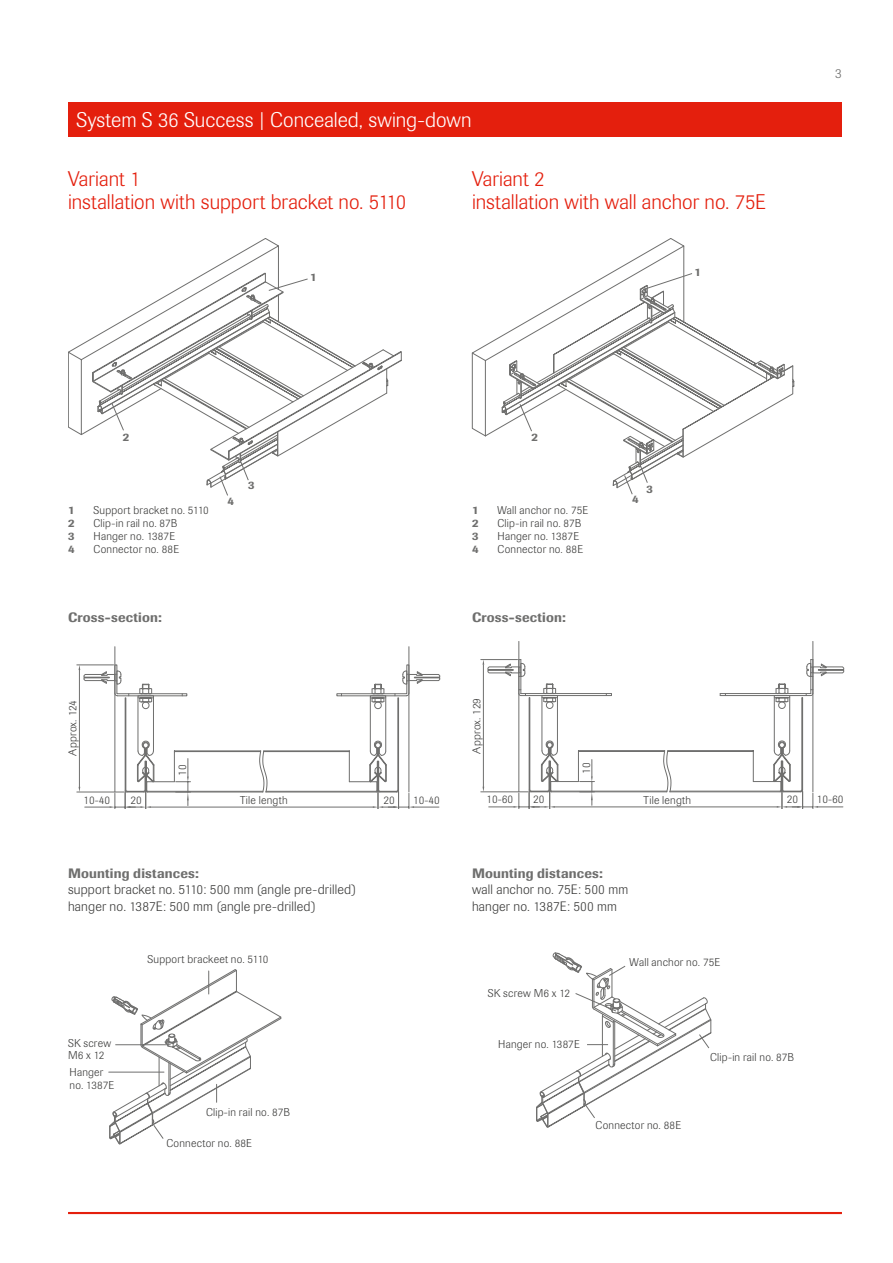
<style>
.page{position:relative;width:893px;height:1263px;background:#fff}
.page>*{position:absolute;margin:0;border:0;box-sizing:border-box;transform-origin:0 0}
.t1{font:300 21px/23.1px "Imago Pro";color:#e41f0d}
.t2{font:300 21px "Imago Pro";color:#fff}
.t3{font:300 13.5px/16.5px "Imago Pro";letter-spacing:.01em;color:#3b3b3a}
.t4{font:500 13.5px "Imago Pro";letter-spacing:.015em;color:#6f6f6e}
.t5{font:300 13.5px "Imago Pro";color:#6f6f6e}
.t6{font:300 11.4px "Imago Pro";color:#3b3b3a}
.t7{font:300 11.25px/12.5px "Imago Pro";letter-spacing:.02em;color:#3b3b3a}
.t8{font:500 11.25px "Imago Pro";color:#6f6f6e}
</style>
<div class="page">
<div style="left:68px;top:102px;width:774px;height:34px;background:#e41f0d"></div>
<hr style="left:68px;top:1212px;width:774px;height:2px;background:#e41f0d">
<svg style="left:68px;top:238px;width:334px;height:258px"></svg>
<svg style="left:471px;top:238px;width:324px;height:257px"></svg>
<hr style="left:147px;top:791px;width:116px;height:1px;background:#6f6f6e">
<hr style="left:147px;top:792px;width:116px;height:1px;background:#6f6f6e">
<hr style="left:115px;top:647px;width:1px;height:145px;background:#6f6f6e">
<div style="left:115px;top:665px;width:2px;height:28px;border:1px solid #6f6f6e"></div>
<svg style="left:114px;top:692px;width:4px;height:4px"></svg>
<div style="left:117px;top:693px;width:70px;height:3px;border:1px solid #6f6f6e"></div>
<div style="left:125px;top:697px;width:1px;height:93px;border:1px solid #6f6f6e"></div>
<hr style="left:174px;top:750px;width:87px;height:1px;background:#6f6f6e">
<hr style="left:174px;top:751px;width:87px;height:1px;background:#6f6f6e">
<svg style="left:259px;top:750px;width:9px;height:43px"></svg>
<hr style="left:266px;top:791px;width:110px;height:1px;background:#6f6f6e">
<hr style="left:266px;top:792px;width:110px;height:1px;background:#6f6f6e">
<div style="left:406px;top:665px;width:3px;height:28px;border:1px solid #6f6f6e"></div>
<div style="left:337px;top:693px;width:70px;height:3px;border:1px solid #6f6f6e"></div>
<svg style="left:402px;top:670px;width:38px;height:15px"></svg>
<div style="left:398px;top:697px;width:1px;height:93px;border:1px solid #6f6f6e"></div>
<hr style="left:264px;top:750px;width:85px;height:1px;background:#6f6f6e">
<hr style="left:264px;top:751px;width:85px;height:1px;background:#6f6f6e">
<hr style="left:77px;top:665px;width:37px;height:1px;background:#6f6f6e">
<hr style="left:77px;top:792px;width:47px;height:1px;background:#6f6f6e">
<hr style="left:79px;top:670px;width:1px;height:117px;background:#6f6f6e">
<svg style="left:79px;top:665px;width:43px;height:20px"></svg>
<div style="left:138px;top:695px;width:16px;height:56px;border:1px solid #6f6f6e"></div>
<svg style="left:138px;top:683px;width:15px;height:26px"></svg>
<div style="left:370px;top:695px;width:16px;height:56px;border:1px solid #6f6f6e"></div>
<svg style="left:370px;top:683px;width:16px;height:26px"></svg>
<hr style="left:409px;top:647px;width:1px;height:145px;background:#6f6f6e">
<hr style="left:151px;top:807px;width:222px;height:1px;background:#6f6f6e">
<svg style="left:79px;top:740px;width:111px;height:68px"></svg>
<svg style="left:349px;top:740px;width:90px;height:68px"></svg>
<hr style="left:521px;top:695px;width:90px;height:1px;background:#6f6f6e">
<hr style="left:521px;top:693px;width:90px;height:1px;background:#6f6f6e">
<hr style="left:521px;top:659px;width:1px;height:34px;background:#6f6f6e">
<svg style="left:518px;top:689px;width:8px;height:7px"></svg>
<hr style="left:720px;top:695px;width:91px;height:1px;background:#6f6f6e">
<hr style="left:720px;top:693px;width:91px;height:1px;background:#6f6f6e">
<hr style="left:810px;top:659px;width:1px;height:34px;background:#6f6f6e">
<svg style="left:806px;top:689px;width:7px;height:7px"></svg>
<svg style="left:806px;top:659px;width:38px;height:18px"></svg>
<hr style="left:551px;top:791px;width:116px;height:1px;background:#6f6f6e">
<div style="left:529px;top:697px;width:1px;height:93px;border:1px solid #6f6f6e"></div>
<hr style="left:578px;top:750px;width:87px;height:1px;background:#6f6f6e">
<hr style="left:578px;top:751px;width:86px;height:1px;background:#6f6f6e">
<div style="left:542px;top:695px;width:16px;height:56px;border:1px solid #6f6f6e"></div>
<svg style="left:542px;top:683px;width:15px;height:26px"></svg>
<svg style="left:663px;top:750px;width:9px;height:43px"></svg>
<hr style="left:670px;top:791px;width:110px;height:1px;background:#6f6f6e">
<div style="left:801px;top:697px;width:2px;height:93px;border:1px solid #6f6f6e"></div>
<hr style="left:668px;top:750px;width:85px;height:1px;background:#6f6f6e">
<hr style="left:668px;top:751px;width:85px;height:1px;background:#6f6f6e">
<div style="left:774px;top:695px;width:16px;height:56px;border:1px solid #6f6f6e"></div>
<svg style="left:774px;top:683px;width:16px;height:26px"></svg>
<hr style="left:519px;top:641px;width:1px;height:151px;background:#6f6f6e">
<hr style="left:813px;top:641px;width:1px;height:151px;background:#6f6f6e">
<hr style="left:481px;top:659px;width:37px;height:1px;background:#6f6f6e">
<hr style="left:481px;top:791px;width:47px;height:1px;background:#6f6f6e">
<hr style="left:483px;top:665px;width:1px;height:122px;background:#6f6f6e">
<svg style="left:482px;top:659px;width:44px;height:18px"></svg>
<hr style="left:555px;top:806px;width:222px;height:1px;background:#6f6f6e">
<svg style="left:482px;top:740px;width:112px;height:68px"></svg>
<svg style="left:753px;top:740px;width:90px;height:68px"></svg>
<svg style="left:108px;top:969px;width:173px;height:176px"></svg>
<svg style="left:536px;top:952px;width:175px;height:176px"></svg>
<h1 class="t2" style="left:77px;top:106px;width:397px">System S 36 Success | Concealed, swing-down</h1>
<h1 class="t1" style="left:68px;top:167px;width:340px">Variant 1<br>installation with support bracket no. 5110</h1>
<h1 class="t1" style="left:472px;top:167px;width:295px">Variant 2<br>installation with wall anchor no. 75E</h1>
<p class="t8" style="left:310px;top:270px;width:8px">1</p>
<p class="t8" style="left:694px;top:264px;width:8px">1</p>
<p class="t8" style="left:123px;top:429px;width:8px">2</p>
<p class="t8" style="left:532px;top:430px;width:8px">2</p>
<p class="t8" style="left:248px;top:478px;width:8px">3</p>
<p class="t8" style="left:646px;top:481px;width:8px">3</p>
<p class="t8" style="left:68px;top:503px;width:8px">1</p>
<p class="t7" style="left:94px;top:504px;width:117px">Support bracket no. 5110</p>
<p class="t8" style="left:68px;top:516px;width:8px">2</p>
<p class="t7" style="left:94px;top:517px;width:85px">Clip-in rail no. 87B</p>
<p class="t8" style="left:68px;top:529px;width:8px">3</p>
<p class="t7" style="left:94px;top:530px;width:83px">Hanger no. 1387E</p>
<p class="t8" style="left:68px;top:541px;width:8px">4</p>
<p class="t7" style="left:94px;top:542px;width:87px">Connector no. 88E</p>
<p class="t8" style="left:228px;top:493px;width:8px">4</p>
<p class="t8" style="left:472px;top:503px;width:8px">1</p>
<p class="t7" style="left:497px;top:504px;width:92px">Wall anchor no. 75E</p>
<p class="t8" style="left:472px;top:516px;width:8px">2</p>
<p class="t7" style="left:497px;top:517px;width:85px">Clip-in rail no. 87B</p>
<p class="t8" style="left:472px;top:529px;width:8px">3</p>
<p class="t7" style="left:497px;top:530px;width:83px">Hanger no. 1387E</p>
<p class="t8" style="left:472px;top:541px;width:8px">4</p>
<p class="t7" style="left:497px;top:542px;width:87px">Connector no. 88E</p>
<p class="t8" style="left:632px;top:492px;width:8px">4</p>
<p class="t4" style="left:68px;top:609px;width:95px">Cross-section:</p>
<p class="t4" style="left:472px;top:609px;width:95px">Cross-section:</p>
<p class="t7" style="left:66px;top:756px;width:57px;rotate:-90deg">Approx. 124</p>
<p class="t7" style="left:470px;top:754px;width:57px;rotate:-90deg">Approx. 129</p>
<p class="t6" style="left:175px;top:775px;width:13px;rotate:-90deg">10</p>
<p class="t6" style="left:579px;top:774px;width:13px;rotate:-90deg">10</p>
<p class="t5" style="left:835px;top:65px;width:8px">3</p>
<p class="t6" style="left:83px;top:793px;width:28px">10-40</p>
<p class="t7" style="left:240px;top:793px;width:49px">Tile length</p>
<p class="t6" style="left:413px;top:793px;width:28px">10-40</p>
<p class="t6" style="left:130px;top:792px;width:13px">20</p>
<p class="t6" style="left:383px;top:792px;width:13px">20</p>
<p class="t6" style="left:486px;top:791px;width:28px">10-60</p>
<p class="t6" style="left:533px;top:792px;width:13px">20</p>
<p class="t6" style="left:787px;top:792px;width:13px">20</p>
<p class="t6" style="left:817px;top:791px;width:28px">10-60</p>
<p class="t7" style="left:644px;top:793px;width:49px">Tile length</p>
<p class="t4" style="left:68px;top:864px;width:132px">Mounting distances:</p>
<p class="t3" style="left:68px;top:881px;width:290px">support bracket no. 5110: 500 mm (angle pre-drilled) hanger no. 1387E: 500 mm (angle pre-drilled)</p>
<p class="t4" style="left:472px;top:864px;width:132px">Mounting distances:</p>
<p class="t3" style="left:472px;top:881px;width:158px">wall anchor no. 75E: 500 mm hanger no. 1387E: 500 mm</p>
<p class="t7" style="left:148px;top:953px;width:122px">Support brackeet no. 5110</p>
<p class="t7" style="left:630px;top:956px;width:92px">Wall anchor no. 75E</p>
<p class="t7" style="left:488px;top:986px;width:84px">SK screw M6 x 12</p>
<p class="t7" style="left:68px;top:1037px;width:45px">SK screw<br>M6 x 12</p>
<p class="t7" style="left:70px;top:1066px;width:46px">Hanger no. 1387E</p>
<p class="t7" style="left:498px;top:1038px;width:83px">Hanger no. 1387E</p>
<p class="t7" style="left:710px;top:1050px;width:85px">Clip-in rail no. 87B</p>
<p class="t7" style="left:206px;top:1105px;width:85px">Clip-in rail no. 87B</p>
<p class="t7" style="left:166px;top:1137px;width:87px">Connector no. 88E</p>
<p class="t7" style="left:596px;top:1119px;width:87px">Connector no. 88E</p>
</div>
